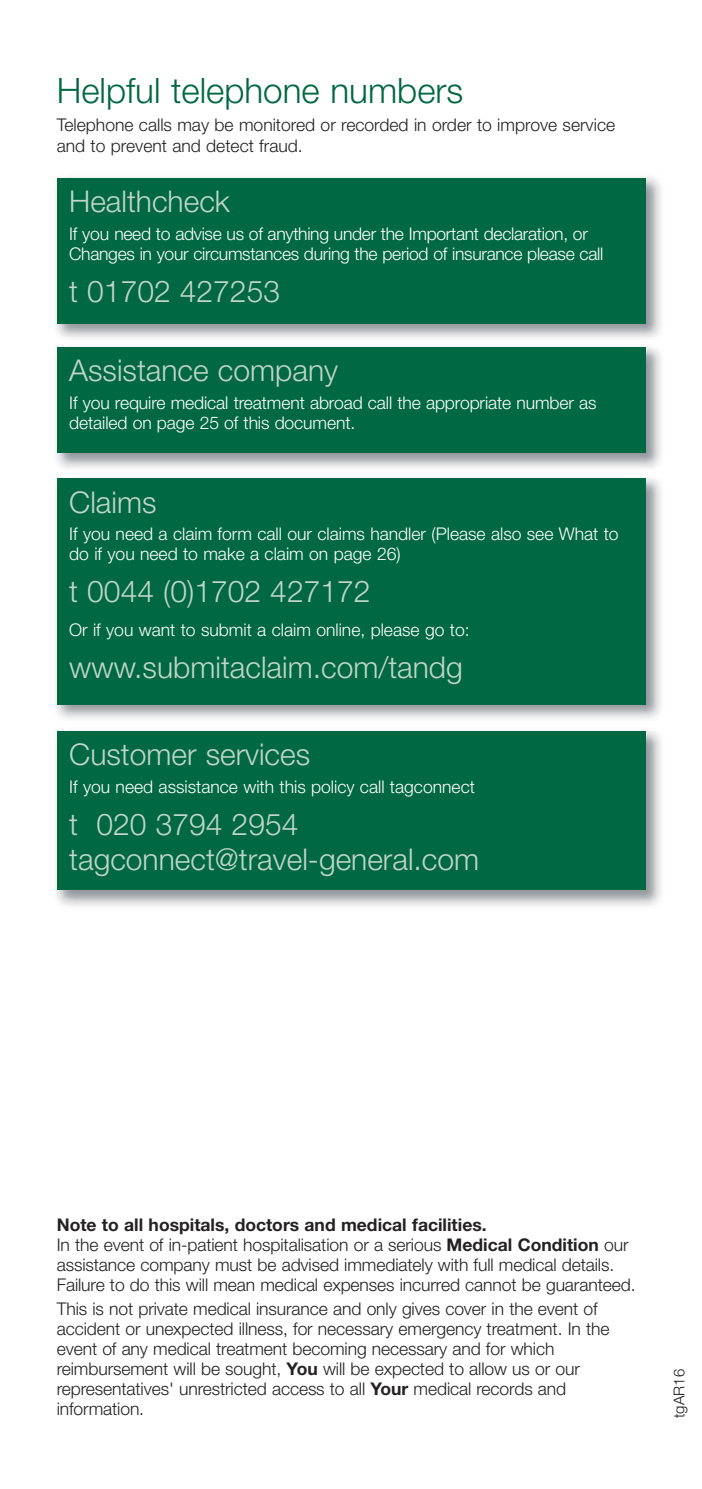
<style>
.page{position:relative;width:702px;height:1489px;background:#fff}
.page>*{position:absolute;margin:0;border:0;box-sizing:border-box;transform-origin:0 0}
.t1{font:300 35px "Helvetica Neue LT";color:#006842}
.t2{font:300 30px/35px "Helvetica Neue LT";color:#c1d5c9}
.t3{font:300 17.5px/20px "Helvetica Neue LT";letter-spacing:-.005em;color:#232122}
.t4{font:300 17.5px/20px "Helvetica Neue LT";letter-spacing:-.005em;color:#fff}
.t5{font:300 15px "Helvetica Neue LT";color:#232122}
.s1{font-weight:700}
</style>
<div class="page">
<img style="left:56px;top:177px;width:605px;height:729px">
<div style="left:57px;top:178px;width:588px;height:145px;background:#006842"></div>
<div style="left:57px;top:347px;width:588px;height:106px;background:#006842"></div>
<div style="left:57px;top:478px;width:588px;height:227px;background:#006842"></div>
<div style="left:57px;top:731px;width:588px;height:158px;background:#006842"></div>
<h1 class="t1" style="left:57px;top:78px;width:408px">Helpful telephone numbers</h1>
<p class="t3" style="left:57px;top:116px;width:560px">Telephone calls may be monitored or recorded in order to improve service and to prevent and detect fraud.</p>
<h2 class="t2" style="left:69px;top:187px;width:162px">Healthcheck</h2>
<p class="t4" style="left:69px;top:225px;width:535px">If you need to advise us of anything under the Important declaration, or<br>Changes in your circumstances during the period of insurance please call</p>
<h2 class="t2" style="left:69px;top:276px;width:212px">t 01702 427253</h2>
<h2 class="t2" style="left:69px;top:356px;width:270px">Assistance company</h2>
<p class="t4" style="left:69px;top:394px;width:529px">If you require medical treatment abroad call the appropriate number as detailed on page 25 of this document.</p>
<h2 class="t2" style="left:69px;top:487px;width:89px">Claims</h2>
<p class="t4" style="left:69px;top:525px;width:551px">If you need a claim form call our claims handler (Please also see What to do if you need to make a claim on page 26)</p>
<h2 class="t2" style="left:69px;top:577px;width:303px">t 0044 (0)1702 427172</h2>
<p class="t4" style="left:69px;top:621px;width:402px">Or if you want to submit a claim online, please go to:</p>
<h2 class="t2" style="left:69px;top:653px;width:395px">www.submitaclaim.com/tandg</h2>
<h2 class="t2" style="left:69px;top:740px;width:242px">Customer services</h2>
<p class="t4" style="left:69px;top:778px;width:407px">If you need assistance with this policy call tagconnect</p>
<h2 class="t2" style="left:69px;top:809px;width:411px">t 020 3794 2954 tagconnect@travel-general.com</h2>
<p class="t3" style="left:57px;top:1216px;width:580px"><span class="s1">Note to all hospitals, doctors and medical facilities.<br></span>In the event of in-patient hospitalisation or a serious <span class="s1">Medical Condition</span> our assistance company must be advised immediately with full medical details.<br>Failure to do this will mean medical expenses incurred cannot be guaranteed.</p>
<p class="t3" style="left:57px;top:1299px;width:554px">This is not private medical insurance and only gives cover in the event of accident or unexpected illness, for necessary emergency treatment. In the event of any medical treatment becoming necessary and for which reimbursement will be sought, <span class="s1">You</span> will be expected to allow us or our representatives' unrestricted access to all <span class="s1">Your</span> medical records and information.</p>
<p class="t5" style="left:673px;top:1417px;width:50px;rotate:-90deg">tgAR16</p>
</div>
